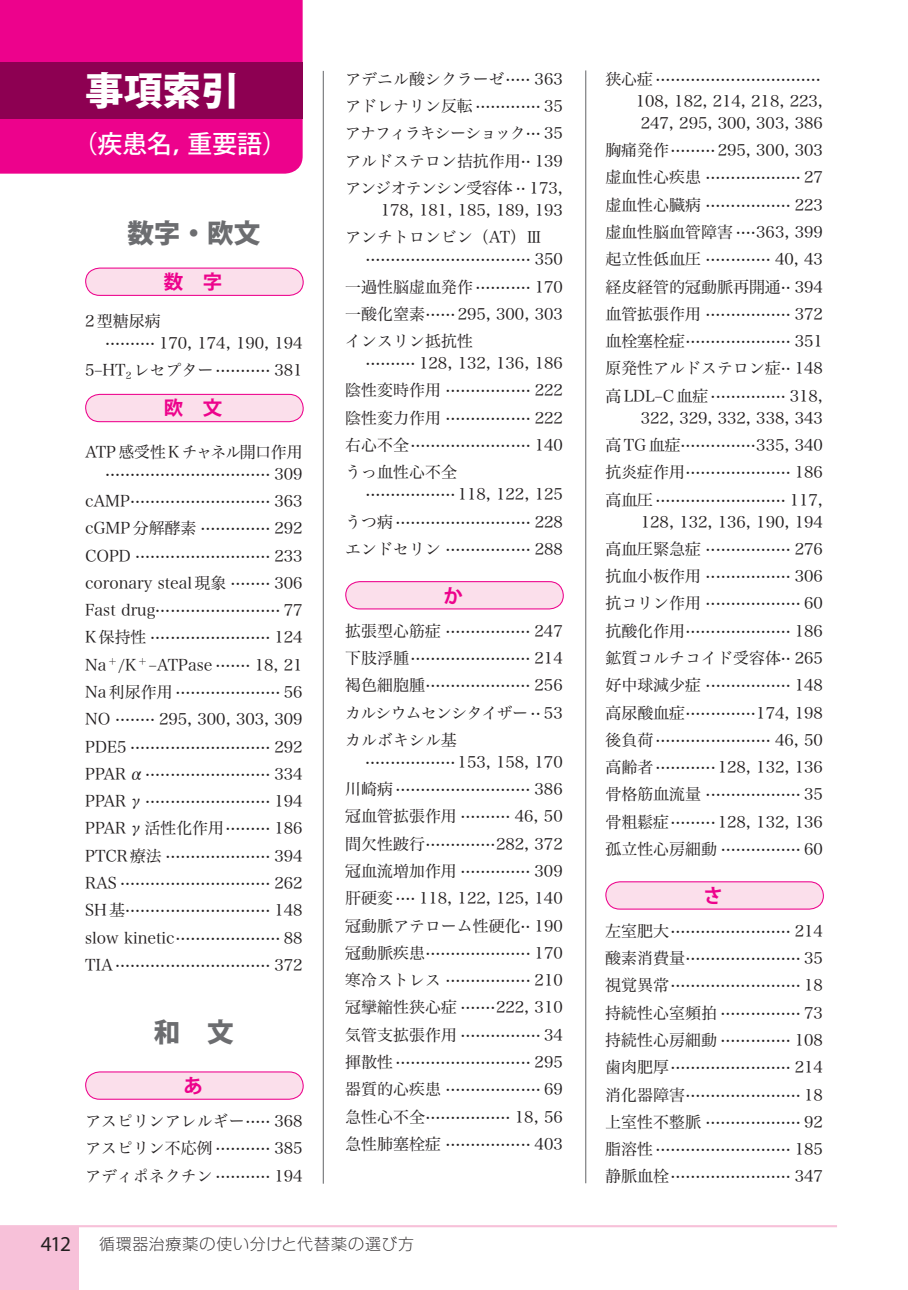
<style>
.page{position:relative;width:908px;height:1290px;background:#fff}
.page>*{position:absolute;margin:0;border:0;box-sizing:border-box;transform-origin:0 0}
.t1{font:800 38.5px "Koz Go Pro";color:#fff}
.t2{font:800 26.5px "Koz Go Pro";color:#6c6d70}
.t3{font:500 24.75px "Koz Go Pro";color:#fff}
.t4{font:21.25px "Myriad Pro";color:#231f20}
.t5{font:700 19.5px "Koz Go Pro";color:#ed028c}
.t6{font:16px/27.2px "Hira Min Pro W3";color:#231f20;text-align:justify}
.t7{font:300 expanded 16px "Shin Go Pro";letter-spacing:.045em;color:#231f20}
</style>
<div class="page">
<div style="left:0;top:1226px;width:78px;height:64px;background:#f7c1d9"></div>
<hr style="left:0;top:1225px;width:836px;height:2px;background:#f7c1d9">
<hr style="left:322px;top:71px;width:2px;height:1112px;background:#6c6d70">
<hr style="left:585px;top:70px;width:1px;height:1113px;background:#6c6d70">
<div style="left:86px;top:268px;width:217px;height:27px;background:#fbdfeb;border-radius:14px"></div>
<div style="left:85px;top:268px;width:218px;height:28px;border:1px solid #ed028c;border-radius:14px"></div>
<div style="left:86px;top:394px;width:217px;height:28px;background:#fbdfeb;border-radius:14px"></div>
<div style="left:85px;top:394px;width:218px;height:28px;border:1px solid #ed028c;border-radius:14px"></div>
<div style="left:86px;top:1072px;width:217px;height:27px;background:#fbdfeb;border-radius:14px"></div>
<div style="left:85px;top:1071px;width:218px;height:29px;border:1px solid #ed028c;border-radius:14px"></div>
<div style="left:345px;top:582px;width:218px;height:27px;background:#fbdfeb;border-radius:14px"></div>
<div style="left:345px;top:581px;width:218px;height:28px;border:1px solid #ed028c;border-radius:14px"></div>
<div style="left:605px;top:882px;width:218px;height:27px;background:#fbdfeb;border-radius:14px"></div>
<div style="left:605px;top:881px;width:218px;height:28px;border:1px solid #ed028c;border-radius:14px"></div>
<div style="left:0;top:0;width:302px;height:174px;background:#ed028c"></div>
<div style="left:0;top:62px;width:302px;height:57px;background:#8d0052"></div>
<h1 class="t1" style="left:85px;top:66px;width:156px">事項索引</h1>
<h3 class="t3" style="left:73px;top:128px;width:215px">（疾患名，重要語）</h3>
<h2 class="t2" style="left:127px;top:216px;width:134px">数字・欧文</h2>
<p class="t5" style="left:164px;top:269px;width:60px">数　字</p>
<p class="t6" style="left:105px;top:308px;width:199px;line-height:22px;text-indent:-20px">2型糖尿病<br>·········· 170, 174, 190, 194</p>
<p class="t6" style="left:85px;top:355px;width:219px">5-HT<sub>2</sub> レセプター··········· 381</p>
<p class="t5" style="left:164px;top:396px;width:60px">欧　文</p>
<p class="t6" style="left:85px;top:439px;width:219px;line-height:22px;text-align:right">ATP感受性 Kチャネル開口作用································· 309</p>
<p class="t6" style="left:85px;top:486px;width:219px">cAMP···························· 363 cGMP分解酵素 ·············· 292<br>COPD ··························· 233 coronary steal現象 ········ 306<br>Fast drug························· 77<br>K保持性 ························ 124<br>Na<sup>＋</sup>/K<sup>＋</sup>-ATPase ······· 18, 21<br>Na利尿作用 ····················· 56<br>NO ········ 295, 300, 303, 309<br>PDE5 ···························· 292<br>PPARα························· 334<br>PPARγ························· 194<br>PPARγ活性化作用········· 186<br>PTCR療法 ····················· 394<br>RAS ······························ 262<br>SH基····························· 148 slow kinetic····················· 88<br>TIA······························· 372</p>
<h2 class="t2" style="left:154px;top:1015px;width:81px">和　文</h2>
<p class="t5" style="left:183px;top:1073px;width:21px">あ</p>
<p class="t6" style="left:85px;top:1106px;width:219px">アスピリンアレルギー····· 368アスピリン不応例 ··········· 385アディポネクチン ··········· 194</p>
<p class="t6" style="left:344px;top:64px;width:219px">アデニル酸シクラーゼ····· 363アドレナリン反転 ············· 35アナフィラキシーショック··· 35アルドステロン拮抗作用·· 139アンジオテンシン受容体 ·· 173,</p>
<p class="t6" style="left:345px;top:195px;width:219px;text-indent:35px">178, 181, 185, 189, 193アンチトロンビン（AT）Ⅲ</p>
<p class="t6" style="left:345px;top:244px;width:219px;text-indent:20px">································· 350一過性脳虚血発作 ··········· 170一酸化窒素······295, 300, 303インスリン抵抗性</p>
<p class="t6" style="left:345px;top:348px;width:219px;text-indent:20px">·········· 128, 132, 136, 186陰性変時作用 ················· 222陰性変力作用 ················· 222右心不全························ 140うっ血性心不全</p>
<p class="t6" style="left:345px;top:479px;width:219px;text-indent:20px">··················118, 122, 125うつ病··························· 228エンドセリン ················· 288</p>
<p class="t5" style="left:443px;top:583px;width:21px">か</p>
<p class="t6" style="left:345px;top:616px;width:219px">拡張型心筋症 ················· 247下肢浮腫························ 214褐色細胞腫····················· 256カルシウムセンシタイザー ·· 53カルボキシル基</p>
<p class="t6" style="left:345px;top:747px;width:219px;text-indent:20px">··················153, 158, 170川崎病··························· 386冠血管拡張作用 ·········· 46, 50間欠性跛行··············282, 372冠血流増加作用 ·············· 309肝硬変···· 118, 122, 125, 140冠動脈アテローム性硬化·· 190冠動脈疾患····················· 170寒冷ストレス ················· 210冠攣縮性狭心症 ·······222, 310気管支拡張作用 ················ 34揮散性··························· 295器質的心疾患 ··················· 69急性心不全················· 18, 56急性肺塞栓症 ················· 403</p>
<h3 class="t4" style="left:41px;top:1231px;width:32px">412</h3>
<p class="t7" style="left:99px;top:1231px;width:316px">循環器治療薬の使い分けと代替薬の選び方</p>
<p class="t6" style="left:605px;top:66px;width:219px;line-height:22px;text-align:right">狭心症·································<br>108, 182, 214, 218, 223,<br>247, 295, 300, 303, 386</p>
<p class="t6" style="left:605px;top:135px;width:219px">胸痛発作·········295, 300, 303虚血性心疾患 ··················· 27虚血性心臓病 ················· 223虚血性脳血管障害 ····363, 399起立性低血圧 ············· 40, 43経皮経管的冠動脈再開通·· 394血管拡張作用 ················· 372血栓塞栓症····················· 351原発性アルドステロン症·· 148高LDL-C血症··············· 318,</p>
<p class="t6" style="left:605px;top:403px;width:219px;text-indent:35px">322, 329, 332, 338, 343高TG血症···············335, 340抗炎症作用····················· 186高血圧·························· 117,</p>
<p class="t6" style="left:605px;top:506px;width:219px;text-indent:35px">128, 132, 136, 190, 194高血圧緊急症 ················· 276抗血小板作用 ················· 306抗コリン作用 ··················· 60抗酸化作用····················· 186鉱質コルチコイド受容体·· 265好中球減少症 ················· 148高尿酸血症··············174, 198後負荷······················· 46, 50高齢者············128, 132, 136骨格筋血流量 ··················· 35骨粗鬆症·········128, 132, 136孤立性心房細動 ················ 60</p>
<p class="t5" style="left:703px;top:883px;width:21px">さ</p>
<p class="t6" style="left:605px;top:916px;width:219px">左室肥大························ 214酸素消費量······················· 35視覚異常·························· 18持続性心室頻拍 ················ 73持続性心房細動 ·············· 108歯肉肥厚························ 214消化器障害······················· 18上室性不整脈 ··················· 92脂溶性··························· 185静脈血栓························ 347</p>
</div>
